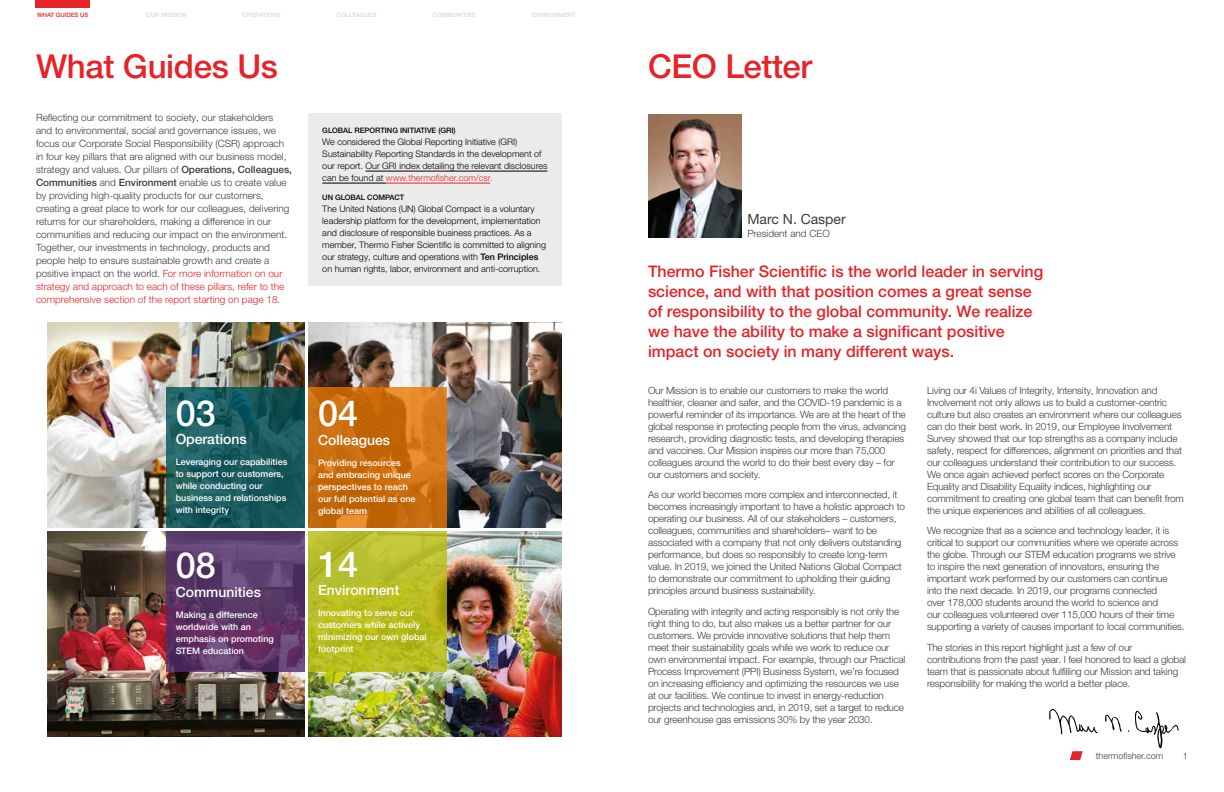
<style>
.page{position:relative;width:1224px;height:792px;background:#fff}
.page>*{position:absolute;margin:0;border:0;box-sizing:border-box;transform-origin:0 0}
.t1{font:500 36px "Helvetica Neue LTW1 G";color:#fff}
.t2{font:500 33px "Helvetica Neue LTW1 G";letter-spacing:-.01em;color:#e52328}
.t3{font:500 16px/20px "Helvetica Neue LTW1 G";color:#e52328}
.t4{font:500 14px "Helvetica Neue LTW1 G";color:#fff}
.t5{font:14px "Helvetica Neue LTW1 G";color:#3c3c3b}
.t6{font:300 10px/12px "Helvetica Neue LTW1 G";letter-spacing:-.015em;color:#3c3c3b}
.t7{font:300 9px/12px "Helvetica Neue LTW1 G";color:#000}
.t8{font:500 9px/12px "Helvetica Neue LTW1 G";color:#fff}
.t9{font:300 9px "Helvetica Neue LTW1 G";color:#3c3c3b}
.t10{font:500 7.5px "Helvetica Neue LTW1 G";color:#000}
.t11{font:500 6px "Helvetica Neue LTW1 G";color:#d9d8d6}
.t12{font:500 6px "Helvetica Neue LTW1 G";color:#e52328}
.s1{font-weight:500}
.s2{color:#e52328}
.s3{color:#706f6f}
</style>
<div class="page">
<img style="left:648px;top:114px;width:93px;height:123px">
<svg style="left:1105px;top:714px;width:17px;height:18px"></svg>
<svg style="left:1135px;top:711px;width:44px;height:37px"></svg>
<svg style="left:1049px;top:709px;width:49px;height:25px"></svg>
<svg style="left:1070px;top:751px;width:13px;height:9px"></svg>
<img style="left:48px;top:532px;width:257px;height:204px">
<img style="left:308px;top:323px;width:254px;height:204px">
<img style="left:308px;top:532px;width:254px;height:204px">
<img style="left:48px;top:323px;width:257px;height:204px">
<svg style="left:308px;top:387px;width:139px;height:140px;background:#cb6e10"></svg>
<svg style="left:166px;top:387px;width:139px;height:140px;background:#195a5e"></svg>
<svg style="left:308px;top:532px;width:139px;height:140px;background:#b7bd25"></svg>
<svg style="left:166px;top:532px;width:139px;height:140px;background:#5d396a"></svg>
<div style="left:308px;top:114px;width:254px;height:172px;background:#ecebeb"></div>
<hr style="left:366px;top:171px;width:181px;height:1px;background:#000">
<hr style="left:322px;top:183px;width:64px;height:1px;background:#000">
<hr style="left:386px;top:183px;width:104px;height:1px;background:#e52328">
<div style="left:35px;top:0;width:55px;height:8px;background:#e52328"></div>
<p class="t12" style="left:37px;top:11px;width:53px">WHAT GUIDES US</p>
<p class="t11" style="left:146px;top:11px;width:42px">OUR MISSION</p>
<p class="t11" style="left:243px;top:11px;width:40px">OPERATIONS</p>
<p class="t11" style="left:337px;top:11px;width:42px">COLLEAGUES</p>
<p class="t11" style="left:433px;top:11px;width:44px">COMMUNITIES</p>
<p class="t11" style="left:532px;top:11px;width:45px">ENVIRONMENT</p>
<h2 class="t2" style="left:36px;top:46px;width:244px">What Guides Us</h2>
<p class="t6" style="left:36px;top:111px;width:257px;line-height:13px">Reflecting our commitment to society, our stakeholders and to environmental, social and governance issues, we focus our Corporate Social Responsibility (CSR) approach in four key pillars that are aligned with our business model, strategy and values. Our pillars of <span class="s1">Operations, Colleagues, Communities</span> and <span class="s1">Environment</span> enable us to create value by providing high-quality products for our customers, creating a great place to work for our colleagues, delivering returns for our shareholders, making a difference in our communities and reducing our impact on the environment.<br>Together, our investments in technology, products and people help to ensure sustainable growth and create a positive impact on the world. <span class="s2">For more information on our strategy and approach to each of these pillars, refer to the comprehensive section of the report starting on page 18.</span></p>
<p class="t10" style="left:322px;top:126px;width:135px">GLOBAL REPORTING INITIATIVE (GRI)</p>
<p class="t7" style="left:322px;top:136px;width:227px">We considered the Global Reporting Initiative (GRI)<br>Sustainability Reporting Standards in the development of our report. Our GRI index detailing the relevant disclosures can be found at <span class="s2">www.thermofisher.com/csr</span><span class="s3">.</span></p>
<p class="t10" style="left:322px;top:193px;width:83px">UN GLOBAL COMPACT</p>
<p class="t7" style="left:322px;top:203px;width:225px">The United Nations (UN) Global Compact is a voluntary leadership platform for the development, implementation and disclosure of responsible business practices. As a member, Thermo Fisher Scientific is committed to aligning our strategy, culture and operations with <span class="s1">Ten Principles </span>on human rights, labor, environment and anti-corruption.</p>
<h1 class="t1" style="left:176px;top:391px;width:42px">03</h1>
<h3 class="t4" style="left:176px;top:431px;width:73px">Operations</h3>
<p class="t8" style="left:176px;top:456px;width:113px">Leveraging our capabilities to support our customers, while conducting our business and relationships with integrity</p>
<h1 class="t1" style="left:176px;top:544px;width:42px">08</h1>
<h3 class="t4" style="left:176px;top:583px;width:87px">Communities</h3>
<p class="t8" style="left:176px;top:608px;width:100px">Making a difference worldwide with an emphasis on promoting<br>STEM education</p>
<h1 class="t1" style="left:318px;top:392px;width:42px">04</h1>
<h3 class="t4" style="left:318px;top:431px;width:74px">Colleagues</h3>
<p class="t8" style="left:318px;top:457px;width:99px">Providing resources and embracing unique perspectives to reach our full potential as one global team</p>
<h1 class="t1" style="left:318px;top:542px;width:42px">14</h1>
<h3 class="t4" style="left:318px;top:582px;width:83px">Environment</h3>
<p class="t8" style="left:318px;top:607px;width:110px">Innovating to serve our customers while actively minimizing our own global footprint</p>
<h2 class="t2" style="left:648px;top:46px;width:166px">CEO Letter</h2>
<h3 class="t5" style="left:747px;top:211px;width:100px">Marc N. Casper</h3>
<p class="t6" style="left:747px;top:228px;width:84px">President and CEO</p>
<p class="t3" style="left:648px;top:262px;width:397px">Thermo Fisher Scientific is the world leader in serving science, and with that position comes a great sense of responsibility to the global community. We realize we have the ability to make a significant positive impact on society in many different ways.</p>
<p class="t6" style="left:648px;top:384px;width:260px">Our Mission is to enable our customers to make the world healthier, cleaner and safer, and the COVID-19 pandemic is a powerful reminder of its importance. We are at the heart of the global response in protecting people from the virus, advancing research, providing diagnostic tests, and developing therapies and vaccines. Our Mission inspires our more than 75,000 colleagues around the world to do their best every day – for our customers and society.</p>
<p class="t6" style="left:648px;top:489px;width:259px">As our world becomes more complex and interconnected, it becomes increasingly important to have a holistic approach to operating our business. All of our stakeholders – customers, colleagues, communities and shareholders– want to be associated with a company that not only delivers outstanding performance, but does so responsibly to create long-term value. In 2019, we joined the United Nations Global Compact to demonstrate our commitment to upholding their guiding principles around business sustainability.</p>
<p class="t6" style="left:648px;top:605px;width:259px">Operating with integrity and acting responsibly is not only the right thing to do, but also makes us a better partner for our customers. We provide innovative solutions that help them meet their sustainability goals while we work to reduce our own environmental impact. For example, through our Practical Process Improvement (PPI) Business System, we’re focused on increasing efficiency and optimizing the resources we use at our facilities. We continue to invest in energy-reduction projects and technologies and, in 2019, set a target to reduce our greenhouse gas emissions 30% by the year 2030.</p>
<p class="t6" style="left:927px;top:384px;width:258px">Living our 4i Values of Integrity, Intensity, Innovation and Involvement not only allows us to build a customer-centric culture but also creates an environment where our colleagues can do their best work. In 2019, our Employee Involvement Survey showed that our top strengths as a company include safety, respect for differences, alignment on priorities and that our colleagues understand their contribution to our success.<br>We once again achieved perfect scores on the Corporate Equality and Disability Equality indices, highlighting our commitment to creating one global team that can benefit from the unique experiences and abilities of all colleagues.</p>
<p class="t6" style="left:927px;top:525px;width:259px">We recognize that as a science and technology leader, it is critical to support our communities where we operate across the globe. Through our STEM education programs we strive to inspire the next generation of innovators, ensuring the important work performed by our customers can continue into the next decade. In 2019, our programs connected<br>over 178,000 students around the world to science and<br>our colleagues volunteered over 115,000 hours of their time supporting a variety of causes important to local communities.</p>
<p class="t6" style="left:927px;top:641px;width:261px">The stories in this report highlight just a few of our contributions from the past year. I feel honored to lead a global team that is passionate about fulfilling our Mission and taking responsibility for making the world a better place.</p>
<p class="t9" style="left:1096px;top:750px;width:69px">thermofisher.com</p>
<p class="t9" style="left:1183px;top:750px;width:7px">1</p>
</div>
